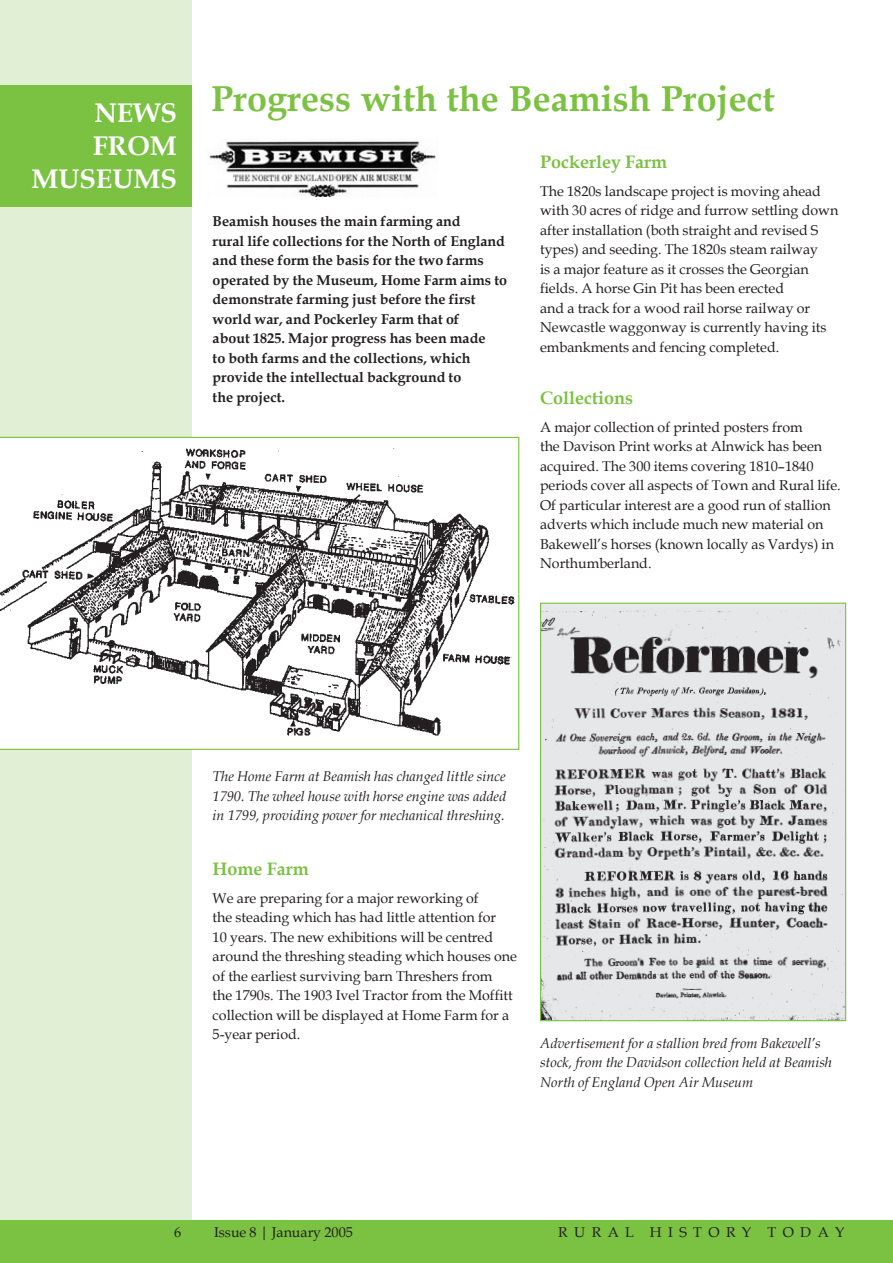
<style>
.page{position:relative;width:893px;height:1263px;background:#fff}
.page>*{position:absolute;margin:0;border:0;box-sizing:border-box;transform-origin:0 0}
.heading_A{font:700 36px "Book Antiqua";color:#7bc142}
.heading_A-2{font:700 27px/33px "Book Antiqua";color:#fff;text-align:right}
.heading_B{font:700 18px "Book Antiqua";color:#7bc142}
._1st_para{font:14.25px/19.5px "Book Antiqua";color:#231f20}
.intro_para{font:700 14.25px/19.5px "Book Antiqua";color:#231f20}
.t1{font:italic 14.25px/19.5px "Book Antiqua";color:#231f20}
._1st_para-2{font:14.25px "Book Antiqua";letter-spacing:.45em;color:#231f20}
</style>
<div class="page">
<div style="left:0;top:0;width:191px;height:1263px;background:#e1efd4"></div>
<div style="left:0;top:1220px;width:893px;height:43px;background:#7bc142"></div>
<svg style="left:0;top:437px;width:519px;height:313px"></svg>
<img style="left:542px;top:605px;width:302px;height:414px">
<div style="left:540px;top:603px;width:306px;height:418px;border:1px solid #7bc142"></div>
<div style="left:0;top:85px;width:191px;height:122px;background:#7bc142"></div>
<img style="left:209px;top:140px;width:229px;height:57px">
<p class="heading_A-2" style="left:31px;top:96px;width:147px">NEWS<br>FROM<br>MUSEUMS</p>
<p class="heading_A" style="left:211px;top:74px;width:565px">Progress with the Beamish Project</p>
<p class="intro_para" style="left:213px;top:211px;width:296px">Beamish houses the main farming and<br>rural life collections for the North of England and these form the basis for the two farms operated by the Museum, Home Farm aims to demonstrate farming just before the first world war, and Pockerley Farm that of<br>about 1825. Major progress has been made<br>to both farms and the collections, which provide the intellectual background to<br>the project.</p>
<p class="heading_B" style="left:540px;top:149px;width:129px">Pockerley Farm</p>
<p class="_1st_para" style="left:540px;top:181px;width:300px">The 1820s landscape project is moving ahead with 30 acres of ridge and furrow settling down after installation (both straight and revised S types) and seeding. The 1820s steam railway<br>is a major feature as it crosses the Georgian fields. A horse Gin Pit has been erected<br>and a track for a wood rail horse railway or Newcastle waggonway is currently having its embankments and fencing completed.</p>
<p class="heading_B" style="left:540px;top:385px;width:94px">Collections</p>
<p class="_1st_para" style="left:540px;top:417px;width:302px">A major collection of printed posters from<br>the Davison Print works at Alnwick has been acquired. The 300 items covering 1810–1840 periods cover all aspects of Town and Rural life.<br>Of particular interest are a good run of stallion adverts which include much new material on Bakewell’s horses (known locally as Vardys) in Northumberland.</p>
<p class="t1" style="left:213px;top:766px;width:295px;text-align:justify">The Home Farm at Beamish has changed little since 1790. The wheel house with horse engine was added in 1799, providing power for mechanical threshing.</p>
<p class="heading_B" style="left:213px;top:856px;width:98px">Home Farm</p>
<p class="_1st_para" style="left:213px;top:888px;width:306px">We are preparing for a major reworking of<br>the steading which has had little attention for<br>10 years. The new exhibitions will be centred around the threshing steading which houses one of the earliest surviving barn Threshers from<br>the 1790s. The 1903 Ivel Tractor from the Moffitt collection will be displayed at Home Farm for a 5-year period.</p>
<p class="t1" style="left:540px;top:1033px;width:293px">Advertisement for a stallion bred from Bakewell’s stock, from the Davidson collection held at Beamish<br>North of England Open Air Museum</p>
<p class="_1st_para" style="left:214px;top:1222px;width:140px">Issue 8 | January 2005</p>
<p class="_1st_para-2" style="left:558px;top:1222px;width:288px">RURAL HISTORY TODAY</p>
<p class="_1st_para" style="left:174px;top:1222px;width:9px">6</p>
<p class="_1st_para" style="left:272px;top:1222px;width:97px">December 2004</p>
</div>
